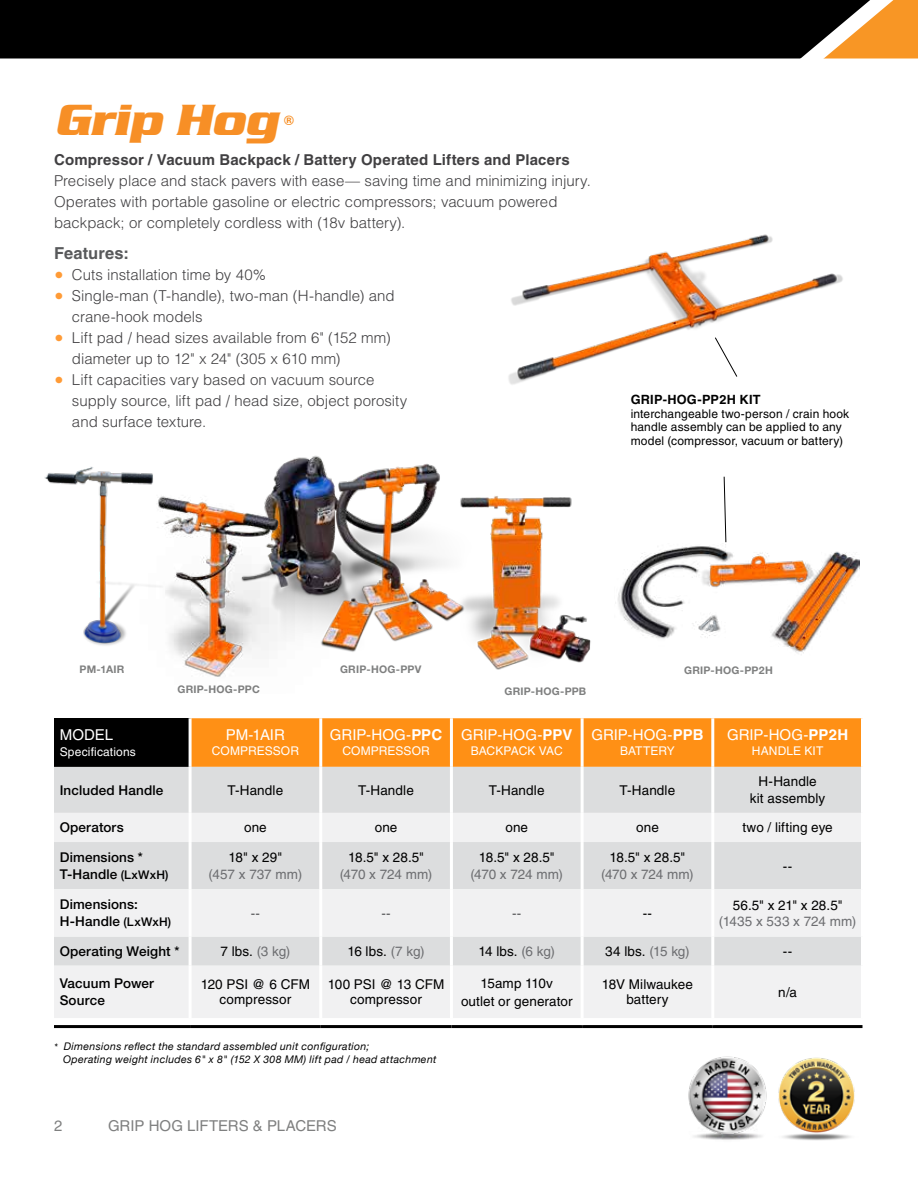
<style>
.page{position:relative;width:918px;height:1188px;background:#fff}
.page>*{position:absolute;margin:0;border:0;box-sizing:border-box;transform-origin:0 0}
.t1{font:italic 700 45px "Serpentine";letter-spacing:-.005em;color:#f78f26}
.t2{font:700 16.5px "Helvetica LT Std";letter-spacing:.005em;color:#58595b}
.t3{font:300 15px/21px "Helvetica LT Std";color:#414042}
.t4{font:15px "Helvetica LT Std";color:#fff}
.t5{font:700 15px "Helvetica LT Std";letter-spacing:.01em;color:#414042}
.t6{font:15px "Helvetica LT Std";color:#7f8080}
.t7{font:13.5px/14.7px "Helvetica LT Std";letter-spacing:.01em;color:#000;text-align:center}
.t8{font:500 13.5px/16.5px "Helvetica Neue LT Std";letter-spacing:.01em;color:#000}
.t9{font:13.5px "Helvetica LT Std";letter-spacing:-.005em;color:#6d6e71}
.t10{font:13.5px "Helvetica LT Std";color:#58595b}
.t11{font:700 13.05px "Helvetica";color:#f78f26}
.t12{font:700 12.75px "Helvetica LT Std";letter-spacing:.02em;color:#000}
.t13{font:12px/13.5px "Helvetica LT Std";letter-spacing:.015em;color:#000}
.t14{font:12px "Helvetica LT Std";letter-spacing:.01em;color:#fff}
.t15{font:12px "Helvetica LT Std";letter-spacing:-.015em;color:#fff}
.t16{font:italic 10.5px/13.5px "Helvetica Neue";letter-spacing:.03em;color:#000}
.t17{font:700 10.5px "Helvetica Neue LT Std";letter-spacing:.025em;color:#7f8080}
.s1{font-weight:900;font-size:19.5px;color:#ff9b36}
.s2{font-weight:700}
.s3{font-size:12px}
.s4{color:#6d6e71}
</style>
<div class="page">
<div style="left:0;top:0;width:592px;height:58px;background:#000"></div>
<svg style="left:592px;top:0;width:326px;height:58px;background:#3e2d18"></svg>
<img style="left:778px;top:1057px;width:77px;height:84px">
<img style="left:44px;top:467px;width:109px;height:179px">
<img style="left:494px;top:497px;width:97px;height:173px">
<img style="left:273px;top:455px;width:235px;height:212px">
<img style="left:617px;top:544px;width:243px;height:109px">
<img style="left:508px;top:234px;width:335px;height:151px">
<svg style="left:714px;top:337px;width:24px;height:41px"></svg>
<svg style="left:723px;top:476px;width:4px;height:67px"></svg>
<div style="left:54px;top:718px;width:136px;height:49px;background:#000"></div>
<div style="left:192px;top:718px;width:669px;height:49px;background:#ff9015"></div>
<div style="left:54px;top:767px;width:807px;height:46px;background:#dcddde"></div>
<svg style="left:54px;top:813px;width:807px;height:205px;fill:#f1f1f2"></svg>
<hr style="left:189px;top:718px;width:3px;height:49px;background:#fff">
<hr style="left:319px;top:718px;width:3px;height:49px;background:#fff">
<hr style="left:450px;top:718px;width:3px;height:49px;background:#fff">
<hr style="left:581px;top:718px;width:3px;height:49px;background:#fff">
<hr style="left:189px;top:767px;width:3px;height:46px;background:#fff">
<hr style="left:319px;top:767px;width:3px;height:46px;background:#fff">
<hr style="left:450px;top:767px;width:3px;height:46px;background:#fff">
<hr style="left:581px;top:767px;width:3px;height:46px;background:#fff">
<hr style="left:711px;top:767px;width:3px;height:46px;background:#fff">
<hr style="left:189px;top:813px;width:3px;height:29px;background:#fff">
<hr style="left:319px;top:813px;width:3px;height:29px;background:#fff">
<hr style="left:450px;top:813px;width:3px;height:29px;background:#fff">
<hr style="left:581px;top:813px;width:3px;height:29px;background:#fff">
<hr style="left:711px;top:813px;width:3px;height:29px;background:#fff">
<hr style="left:189px;top:842px;width:3px;height:47px;background:#fff">
<hr style="left:319px;top:842px;width:3px;height:47px;background:#fff">
<hr style="left:450px;top:842px;width:3px;height:47px;background:#fff">
<hr style="left:581px;top:842px;width:3px;height:47px;background:#fff">
<hr style="left:711px;top:842px;width:3px;height:47px;background:#fff">
<hr style="left:189px;top:889px;width:3px;height:48px;background:#fff">
<hr style="left:319px;top:889px;width:3px;height:48px;background:#fff">
<hr style="left:450px;top:889px;width:3px;height:48px;background:#fff">
<hr style="left:581px;top:889px;width:3px;height:48px;background:#fff">
<hr style="left:711px;top:889px;width:3px;height:48px;background:#fff">
<hr style="left:189px;top:937px;width:3px;height:29px;background:#fff">
<hr style="left:319px;top:937px;width:3px;height:29px;background:#fff">
<hr style="left:450px;top:937px;width:3px;height:29px;background:#fff">
<hr style="left:581px;top:937px;width:3px;height:29px;background:#fff">
<hr style="left:711px;top:937px;width:3px;height:29px;background:#fff">
<hr style="left:189px;top:966px;width:3px;height:52px;background:#fff">
<hr style="left:319px;top:966px;width:3px;height:52px;background:#fff">
<hr style="left:450px;top:966px;width:3px;height:52px;background:#fff">
<hr style="left:581px;top:966px;width:3px;height:52px;background:#fff">
<hr style="left:711px;top:966px;width:3px;height:52px;background:#fff">
<hr style="left:54px;top:1025px;width:136px;height:3px;background:#000">
<hr style="left:190px;top:1025px;width:131px;height:3px;background:#000">
<hr style="left:321px;top:1025px;width:130px;height:3px;background:#000">
<hr style="left:451px;top:1025px;width:131px;height:3px;background:#000">
<hr style="left:582px;top:1025px;width:131px;height:3px;background:#000">
<hr style="left:713px;top:1025px;width:150px;height:3px;background:#000">
<hr style="left:711px;top:718px;width:3px;height:49px;background:#fff">
<svg style="left:54px;top:1025px;width:808px;height:2px"></svg>
<img style="left:688px;top:1056px;width:79px;height:83px">
<img style="left:115px;top:488px;width:239px;height:189px">
<h1 class="t1" style="left:54px;top:96px;width:226px">Grip Hog</h1>
<p class="t11" style="left:284px;top:110px;width:11px">®</p>
<p class="t5" style="left:54px;top:150px;width:517px">Compressor / Vacuum Backpack / Battery Operated Lifters and Placers</p>
<p class="t3" style="left:54px;top:170px;width:539px">Precisely place and stack pavers with ease— saving time and minimizing injury.<br>Operates with portable gasoline or electric compressors; vacuum powered backpack; or completely cordless with (18v battery).</p>
<p class="t2" style="left:54px;top:243px;width:76px">Features:</p>
<p class="t3" style="left:54px;top:264px;width:214px"><span class="s1">•</span> Cuts installation time by 40%</p>
<p class="t3" style="left:72px;top:285px;width:324px;text-indent:-18px"><span class="s1">•</span> Single-man (T-handle), two-man (H-handle) and crane-hook models</p>
<p class="t3" style="left:72px;top:327px;width:320px;text-indent:-18px"><span class="s1">•</span> Lift pad / head sizes available from 6" (152 mm) diameter up to 12" x 24" (305 x 610 mm)</p>
<p class="t3" style="left:72px;top:369px;width:337px;text-indent:-18px"><span class="s1">•</span> Lift capacities vary based on vacuum source supply source, lift pad / head size, object porosity and surface texture.</p>
<p class="t12" style="left:631px;top:392px;width:131px">GRIP-HOG-PP2H KIT</p>
<p class="t13" style="left:631px;top:407px;width:220px">interchangeable two-person / crain hook handle assembly can be applied to any model (compressor, vacuum or battery)</p>
<p class="t17" style="left:340px;top:663px;width:83px">GRIP-HOG-PPV</p>
<p class="t17" style="left:80px;top:663px;width:46px">PM-1AIR</p>
<p class="t17" style="left:684px;top:663px;width:90px">GRIP-HOG-PP2H</p>
<p class="t4" style="left:60px;top:726px;width:55px">MODEL</p>
<p class="t14" style="left:60px;top:745px;width:78px">Specifications</p>
<p class="t17" style="left:177px;top:683px;width:84px">GRIP-HOG-PPC</p>
<p class="t17" style="left:504px;top:685px;width:83px">GRIP-HOG-PPB</p>
<p class="t4" style="left:226px;top:726px;width:60px">PM-1AIR</p>
<p class="t14" style="left:212px;top:744px;width:89px">COMPRESSOR</p>
<p class="t4" style="left:330px;top:726px;width:114px">GRIP-HOG-<span class="s2">PPC</span></p>
<p class="t14" style="left:342px;top:744px;width:89px">COMPRESSOR</p>
<p class="t4" style="left:461px;top:726px;width:113px">GRIP-HOG-<span class="s2">PPV</span></p>
<p class="t15" style="left:471px;top:744px;width:93px">BACKPACK VAC</p>
<p class="t4" style="left:591px;top:726px;width:114px">GRIP-HOG-<span class="s2">PPB</span></p>
<p class="t14" style="left:620px;top:744px;width:56px">BATTERY</p>
<p class="t4" style="left:727px;top:726px;width:123px">GRIP-HOG-<span class="s2">PP2H</span></p>
<p class="t14" style="left:752px;top:744px;width:73px">HANDLE KIT</p>
<p class="t8" style="left:60px;top:782px;width:105px">Included Handle</p>
<p class="t7" style="left:228px;top:783px;width:57px">T-Handle</p>
<p class="t7" style="left:358px;top:783px;width:57px">T-Handle</p>
<p class="t7" style="left:489px;top:783px;width:57px">T-Handle</p>
<p class="t7" style="left:620px;top:783px;width:57px">T-Handle</p>
<p class="t7" style="left:750px;top:773px;width:77px;line-height:16.5px">H-Handle kit assembly</p>
<p class="t8" style="left:60px;top:819px;width:66px">Operators</p>
<p class="t7" style="left:244px;top:820px;width:24px">one</p>
<p class="t7" style="left:375px;top:820px;width:24px">one</p>
<p class="t7" style="left:505px;top:820px;width:24px">one</p>
<p class="t7" style="left:636px;top:820px;width:24px">one</p>
<p class="t7" style="left:742px;top:820px;width:92px">two / lifting eye</p>
<p class="t8" style="left:60px;top:849px;width:110px">Dimensions *<br>T-Handle <span class="s3">(LxWxH)</span></p>
<p class="t7" style="left:229px;top:850px;width:55px">18" x 29"</p>
<p class="t7" style="left:348px;top:850px;width:77px">18.5" x 28.5"</p>
<p class="t9" style="left:340px;top:866px;width:94px">(470 x 724 mm)</p>
<p class="t7" style="left:479px;top:850px;width:77px">18.5" x 28.5"</p>
<p class="t9" style="left:470px;top:866px;width:94px">(470 x 724 mm)</p>
<p class="t7" style="left:610px;top:850px;width:77px">18.5" x 28.5"</p>
<p class="t9" style="left:601px;top:866px;width:94px">(470 x 724 mm)</p>
<p class="t7" style="left:783px;top:858px;width:11px">--</p>
<p class="t9" style="left:209px;top:866px;width:95px">(457 x 737 mm)</p>
<p class="t8" style="left:60px;top:896px;width:113px">Dimensions:<br>H-Handle <span class="s3">(LxWxH)</span></p>
<p class="t10" style="left:251px;top:905px;width:11px">--</p>
<p class="t10" style="left:381px;top:905px;width:11px">--</p>
<p class="t10" style="left:512px;top:905px;width:11px">--</p>
<p class="t7" style="left:643px;top:906px;width:11px">--</p>
<p class="t7" style="left:733px;top:897px;width:111px">56.5" x 21" x 28.5"</p>
<p class="t9" style="left:719px;top:913px;width:139px">(1435 x 533 x 724 mm)</p>
<p class="t8" style="left:60px;top:943px;width:121px">Operating Weight *</p>
<p class="t7" style="left:220px;top:944px;width:72px">7 lbs. <span class="s4">(3 kg)</span></p>
<p class="t7" style="left:347px;top:944px;width:79px">16 lbs. <span class="s4">(7 kg)</span></p>
<p class="t7" style="left:478px;top:944px;width:78px">14 lbs. <span class="s4">(6 kg)</span></p>
<p class="t7" style="left:605px;top:944px;width:86px">34 lbs. <span class="s4">(15 kg)</span></p>
<p class="t7" style="left:783px;top:944px;width:11px">--</p>
<p class="t8" style="left:60px;top:975px;width:96px">Vacuum Power<br>Source</p>
<p class="t7" style="left:201px;top:977px;width:111px">120 PSI @ 6 CFM compressor</p>
<p class="t7" style="left:328px;top:977px;width:118px">100 PSI @ 13 CFM compressor</p>
<p class="t7" style="left:461px;top:974px;width:113px;line-height:18px">15amp 110v<br>outlet or generator</p>
<p class="t7" style="left:602px;top:977px;width:93px">18V Milwaukee battery</p>
<p class="t7" style="left:778px;top:985px;width:20px">n/a</p>
<p class="t16" style="left:63px;top:1040px;width:375px;text-indent:-9px">* Dimensions reflect the standard assembled unit configuration;<br>Operating weight includes 6" x 8" (152 X 308 MM) lift pad / head attachment</p>
<p class="t6" style="left:54px;top:1117px;width:10px">2</p>
<p class="t6" style="left:108px;top:1117px;width:230px">GRIP HOG LIFTERS &amp; PLACERS</p>
</div>
